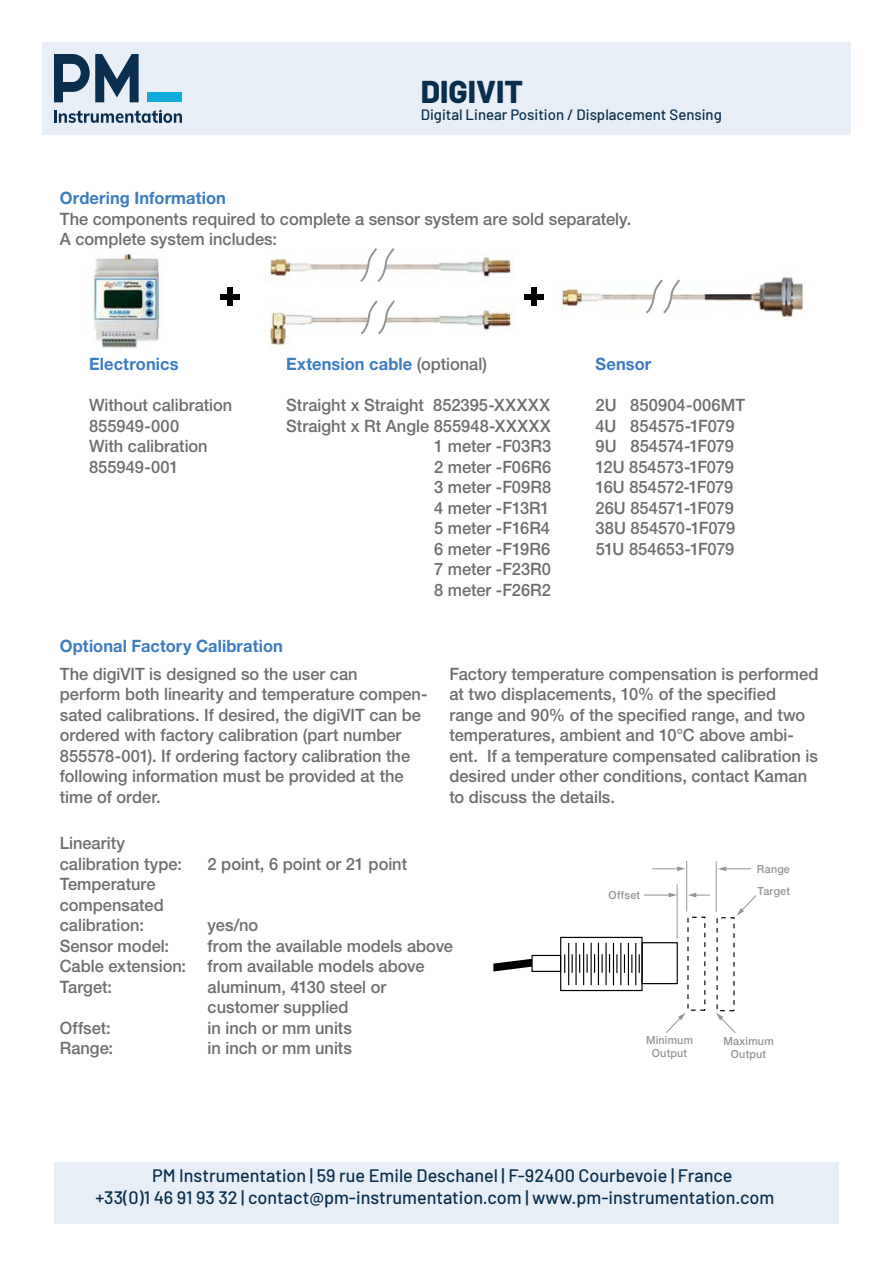
<style>
.page{position:relative;width:893px;height:1263px;background:#fff}
.page>*{position:absolute;margin:0;border:0;box-sizing:border-box;transform-origin:0 0}
.t1{font:800 31.5px "Barlow";color:#092f4e}
.t2{font:500 18px/22.4px "Barlow";color:#092f4e}
.t3{font:500 17.1px/20.5px "Helvetica Neue LT Pro";color:#6d6e70;scale:.96 1}
.t4{font:700 17.1px "Helvetica Neue LT Pro";letter-spacing:.005em;color:#3c7cbf;scale:.96 1}
.t5{font:500 15px "Barlow";color:#092f4e}
.t6{font:500 11.1px/13.4px "Helvetica Neue LT Pro";letter-spacing:.02em;color:#929496;text-align:center;scale:.96 1}
.s1{font-weight:700;color:#3c7cbf}
.s2{font-weight:500;color:#6d6e70}
</style>
<div class="page">
<div style="left:42px;top:42px;width:809px;height:92px;background:#e8eef5"></div>
<div style="left:54px;top:1162px;width:785px;height:61px;background:#e8eef5"></div>
<div style="left:148px;top:92px;width:34px;height:10px;background:#0fabda"></div>
<svg style="left:54px;top:54px;width:85px;height:48px"></svg>
<svg style="left:54px;top:110px;width:128px;height:13px"></svg>
<div style="left:227px;top:288px;width:6px;height:18px;background:#000"></div>
<div style="left:221px;top:294px;width:19px;height:6px;background:#000"></div>
<div style="left:531px;top:287px;width:6px;height:18px;background:#000"></div>
<div style="left:525px;top:294px;width:19px;height:5px;background:#000"></div>
<img style="left:87px;top:252px;width:77px;height:97px">
<img style="left:264px;top:254px;width:249px;height:92px">
<img style="left:556px;top:277px;width:249px;height:43px">
<svg style="left:644px;top:278px;width:37px;height:37px"></svg>
<svg style="left:358px;top:248px;width:40px;height:38px"></svg>
<svg style="left:359px;top:299px;width:39px;height:37px"></svg>
<div style="left:560px;top:937px;width:83px;height:54px;border:1px solid #000"></div>
<hr style="left:677px;top:884px;width:1px;height:54px;background:#929496">
<div style="left:641px;top:942px;width:37px;height:42px;border:1px solid #000"></div>
<div style="left:531px;top:955px;width:30px;height:17px;border:1px solid #000"></div>
<svg style="left:564px;top:954px;width:1px;height:19px"></svg>
<svg style="left:572px;top:954px;width:1px;height:19px"></svg>
<hr style="left:568px;top:943px;width:1px;height:42px;background:#000">
<svg style="left:579px;top:954px;width:1px;height:19px"></svg>
<svg style="left:586px;top:954px;width:2px;height:19px"></svg>
<hr style="left:583px;top:943px;width:1px;height:42px;background:#000">
<hr style="left:575px;top:943px;width:2px;height:42px;background:#000">
<svg style="left:594px;top:954px;width:1px;height:19px"></svg>
<hr style="left:590px;top:943px;width:2px;height:42px;background:#000">
<svg style="left:601px;top:954px;width:2px;height:19px"></svg>
<svg style="left:609px;top:954px;width:1px;height:19px"></svg>
<hr style="left:605px;top:943px;width:2px;height:42px;background:#000">
<hr style="left:598px;top:943px;width:1px;height:42px;background:#000">
<svg style="left:616px;top:954px;width:1px;height:19px"></svg>
<hr style="left:613px;top:943px;width:1px;height:42px;background:#000">
<svg style="left:624px;top:954px;width:1px;height:19px"></svg>
<svg style="left:631px;top:954px;width:1px;height:19px"></svg>
<hr style="left:628px;top:943px;width:1px;height:42px;background:#000">
<hr style="left:620px;top:943px;width:1px;height:42px;background:#000">
<svg style="left:639px;top:954px;width:1px;height:19px"></svg>
<hr style="left:635px;top:943px;width:1px;height:42px;background:#000">
<svg style="left:493px;top:959px;width:39px;height:12px"></svg>
<svg style="left:644px;top:893px;width:33px;height:4px"></svg>
<hr style="left:686px;top:861px;width:1px;height:50px;background:#929496">
<hr style="left:716px;top:861px;width:1px;height:51px;background:#929496">
<svg style="left:652px;top:866px;width:33px;height:5px"></svg>
<svg style="left:718px;top:866px;width:33px;height:5px"></svg>
<svg style="left:688px;top:893px;width:22px;height:4px"></svg>
<svg style="left:665px;top:1013px;width:20px;height:20px"></svg>
<svg style="left:716px;top:1013px;width:20px;height:20px"></svg>
<svg style="left:736px;top:895px;width:21px;height:21px"></svg>
<h1 class="t1" style="left:421px;top:69px;width:104px">DIGIVIT</h1>
<p class="t5" style="left:421px;top:104px;width:303px">Digital Linear Position / Displacement Sensing</p>
<p class="t3" style="left:60px;top:188px;width:597px"><span class="s1">Ordering Information<br></span>The components required to complete a sensor system are sold separately.<br>A complete system includes:</p>
<p class="t4" style="left:89px;top:354px;width:95px">Electronics</p>
<p class="t4" style="left:286px;top:354px;width:211px">Extension cable <span class="s2">(optional)</span></p>
<p class="t4" style="left:596px;top:354px;width:59px">Sensor</p>
<p class="t3" style="left:89px;top:395px;width:151px">Without calibration</p>
<p class="t3" style="left:286px;top:395px;width:276px">Straight x Straight 852395-XXXXX</p>
<p class="t3" style="left:596px;top:395px;width:157px">2U 850904-006MT</p>
<p class="t3" style="left:89px;top:415px;width:95px">855949-000</p>
<p class="t3" style="left:286px;top:415px;width:277px">Straight x Rt Angle 855948-XXXXX</p>
<p class="t3" style="left:596px;top:415px;width:146px">4U 854575-1F079</p>
<p class="t3" style="left:89px;top:436px;width:125px">With calibration</p>
<p class="t3" style="left:434px;top:436px;width:123px">1 meter -F03R3</p>
<p class="t3" style="left:596px;top:436px;width:146px">9U 854574-1F079</p>
<p class="t3" style="left:89px;top:456px;width:95px">855949-001</p>
<p class="t3" style="left:434px;top:456px;width:124px">2 meter -F06R6</p>
<p class="t3" style="left:596px;top:456px;width:145px">12U 854573-1F079</p>
<p class="t3" style="left:434px;top:477px;width:124px">3 meter -F09R8</p>
<p class="t3" style="left:596px;top:477px;width:145px">16U 854572-1F079</p>
<p class="t3" style="left:434px;top:497px;width:122px">4 meter -F13R1</p>
<p class="t3" style="left:596px;top:497px;width:145px">26U 854571-1F079</p>
<p class="t3" style="left:434px;top:518px;width:122px">5 meter -F16R4</p>
<p class="t3" style="left:596px;top:518px;width:147px">38U 854570-1F079</p>
<p class="t3" style="left:434px;top:538px;width:122px">6 meter -F19R6</p>
<p class="t3" style="left:596px;top:538px;width:146px">51U 854653-1F079</p>
<p class="t3" style="left:434px;top:559px;width:123px">7 meter -F23R0<br>8 meter -F26R2</p>
<p class="t4" style="left:60px;top:635px;width:234px">Optional Factory Calibration</p>
<p class="t3" style="left:60px;top:663px;width:384px">The digiVIT is designed so the user can<br>perform both linearity and temperature compen&shy;sated calibrations. If desired, the digiVIT can be ordered with factory calibration (part number 855578-001). If ordering factory calibration the following information must be provided at the time of order.</p>
<p class="t3" style="left:449px;top:663px;width:386px">Factory temperature compensation is performed at two displacements, 10% of the specified range and 90% of the specified range, and two temperatures, ambient and 10°C above ambi&shy;ent. If a temperature compensated calibration is desired under other conditions, contact Kaman to discuss the details.</p>
<p class="t3" style="left:60px;top:833px;width:129px">Linearity calibration type:</p>
<p class="t3" style="left:60px;top:874px;width:110px">Temperature compensated calibration:</p>
<p class="t3" style="left:208px;top:853px;width:209px">2 point, 6 point or 21 point</p>
<p class="t3" style="left:208px;top:915px;width:54px">yes/no</p>
<p class="t3" style="left:60px;top:935px;width:115px">Sensor model:</p>
<p class="t3" style="left:208px;top:935px;width:257px">from the available models above</p>
<p class="t3" style="left:60px;top:956px;width:133px">Cable extension:</p>
<p class="t3" style="left:208px;top:956px;width:227px">from available models above</p>
<p class="t3" style="left:60px;top:976px;width:56px">Target:</p>
<p class="t3" style="left:208px;top:976px;width:188px">aluminum, 4130 steel or customer supplied</p>
<p class="t3" style="left:60px;top:1017px;width:55px">Offset:</p>
<p class="t3" style="left:208px;top:1017px;width:152px">in inch or mm units</p>
<p class="t3" style="left:60px;top:1037px;width:57px">Range:</p>
<p class="t3" style="left:208px;top:1037px;width:152px">in inch or mm units</p>
<p class="t6" style="left:608px;top:888px;width:34px">Offset</p>
<p class="t6" style="left:757px;top:858px;width:36px;line-height:21.5px;text-align:left">Range<br>Target</p>
<p class="t6" style="left:646px;top:1033px;width:50px">Minimum<br>Output</p>
<p class="t6" style="left:723px;top:1034px;width:54px">Maximum<br>Output</p>
<p class="t2" style="left:95px;top:1162px;width:680px;text-indent:57px">PM Instrumentation | 59 rue Emile Deschanel | F-92400 Courbevoie | France +33(0)1 46 91 93 32 | contact@pm-instrumentation.com | www.pm-instrumentation.com</p>
</div>
